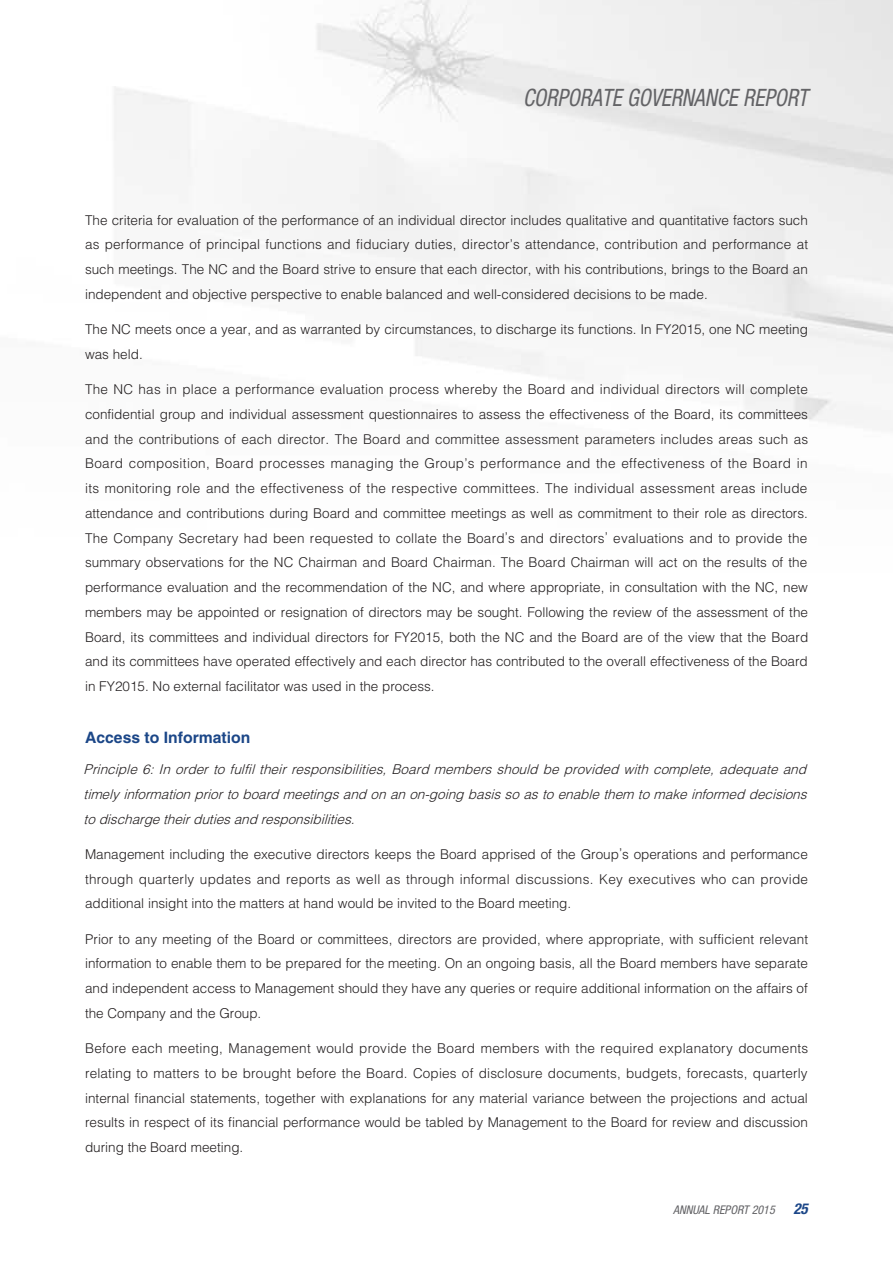
<style>
.page{position:relative;width:893px;height:1263px;background:#fff}
.page>*{position:absolute;margin:0;border:0;box-sizing:border-box;transform-origin:0 0}
.t1{font:italic condensed 24px "Helvetica Neue LT Std";color:#636366;scale:.9 1}
._4__副標題{font:700 15.75px "Helvetica LT Std";color:#1c4788}
._1__內文{font:300 13.5px/24.8px "Helvetica LT Std";color:#231f20;text-align:justify}
._1__內文-2{font:italic 300 13.5px/24.8px "Helvetica LT Std";color:#231f20;text-align:justify}
.t2{font:italic condensed 12px "Helvetica Neue LT Std";color:#636366}
.s1{font-weight:700;font-size:15px;color:#1c4788}
</style>
<div class="page">
<h1 class="t1" style="left:523px;top:84px;width:318px">CORPORATE GOVERNANCE REPORT</h1>
<p class="_1__內文" style="left:85px;top:207px;width:725px">The criteria for evaluation of the performance of an individual director includes qualitative and quantitative factors such as performance of principal functions and fiduciary duties, director’s attendance, contribution and performance at such meetings. The NC and the Board strive to ensure that each director, with his contributions, brings to the Board an independent and objective perspective to enable balanced and well-considered decisions to be made.</p>
<p class="_1__內文" style="left:85px;top:317px;width:724px">The NC meets once a year, and as warranted by circumstances, to discharge its functions. In FY2015, one NC meeting was held.</p>
<p class="_1__內文" style="left:85px;top:377px;width:725px">The NC has in place a performance evaluation process whereby the Board and individual directors will complete confidential group and individual assessment questionnaires to assess the effectiveness of the Board, its committees and the contributions of each director. The Board and committee assessment parameters includes areas such as Board composition, Board processes managing the Group’s performance and the effectiveness of the Board in its monitoring role and the effectiveness of the respective committees. The individual assessment areas include attendance and contributions during Board and committee meetings as well as commitment to their role as directors.<br>The Company Secretary had been requested to collate the Board’s and directors’ evaluations and to provide the summary observations for the NC Chairman and Board Chairman. The Board Chairman will act on the results of the performance evaluation and the recommendation of the NC, and where appropriate, in consultation with the NC, new members may be appointed or resignation of directors may be sought. Following the review of the assessment of the Board, its committees and individual directors for FY2015, both the NC and the Board are of the view that the Board and its committees have operated effectively and each director has contributed to the overall effectiveness of the Board in FY2015. No external facilitator was used in the process.</p>
<p class="_4__副標題" style="left:85px;top:728px;width:167px">Access to Information</p>
<p class="_1__內文-2" style="left:84px;top:757px;width:729px">Principle 6: In order to fulfil their responsibilities, Board members should be provided with complete, adequate and timely information prior to board meetings and on an on-going basis so as to enable them to make informed decisions to discharge their duties and responsibilities.</p>
<p class="_1__內文" style="left:85px;top:841px;width:724px">Management including the executive directors keeps the Board apprised of the Group’s operations and performance through quarterly updates and reports as well as through informal discussions. Key executives who can provide additional insight into the matters at hand would be invited to the Board meeting.</p>
<p class="_1__內文" style="left:85px;top:926px;width:725px">Prior to any meeting of the Board or committees, directors are provided, where appropriate, with sufficient relevant information to enable them to be prepared for the meeting. On an ongoing basis, all the Board members have separate and independent access to Management should they have any queries or require additional information on the affairs of the Company and the Group.</p>
<p class="_1__內文" style="left:85px;top:1036px;width:725px">Before each meeting, Management would provide the Board members with the required explanatory documents relating to matters to be brought before the Board. Copies of disclosure documents, budgets, forecasts, quarterly internal financial statements, together with explanations for any material variance between the projections and actual results in respect of its financial performance would be tabled by Management to the Board for review and discussion during the Board meeting.</p>
<p class="t2" style="left:673px;top:1203px;width:136px">ANNUAL REPORT 2015 <span class="s1">25</span></p>
</div>
